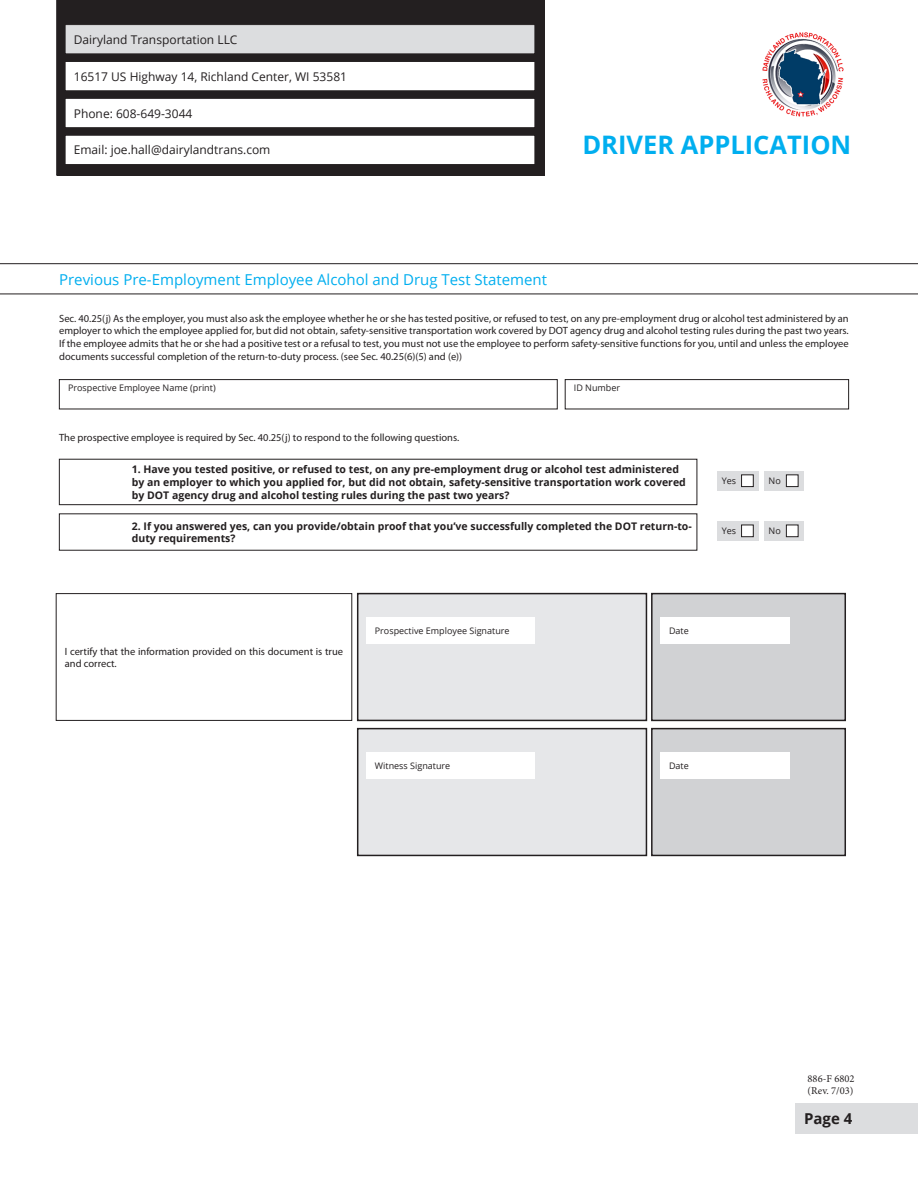
<style>
.page{position:relative;width:918px;height:1188px;background:#fff}
.page>*{position:absolute;margin:0;border:0;box-sizing:border-box;transform-origin:0 0}
.t1{font:700 25.5px "Open Sans";color:#00aeef}
.t2{font:15px "Open Sans";color:#00aeef}
.t3{font:700 15px "Open Sans";color:#231f20}
.t4{font:12px "Open Sans";color:#231f20}
.t5{font:10.5px/12.6px "Myriad Pro";color:#231f20}
.t6{font:700 10.5px/12.6px "Open Sans";color:#231f20}
.t7{font:10.5px "Minion Pro";color:#231f20}
.t8{font:9px "Open Sans";color:#231f20}
</style>
<div class="page">
<div style="left:56px;top:593px;width:296px;height:128px;border:1px solid #231f20"></div>
<div style="left:358px;top:594px;width:288px;height:126px;background:#e6e7e9"></div>
<div style="left:357px;top:593px;width:290px;height:128px;border:2px solid #231f20"></div>
<div style="left:652px;top:594px;width:193px;height:126px;background:#d1d2d4"></div>
<div style="left:651px;top:593px;width:195px;height:128px;border:2px solid #231f20"></div>
<div style="left:661px;top:617px;width:129px;height:26px;background:#fff"></div>
<div style="left:366px;top:617px;width:168px;height:26px;background:#fff"></div>
<div style="left:796px;top:1103px;width:122px;height:31px;background:#dcdddf"></div>
<svg style="left:0;top:264px;width:918px;height:30px"></svg>
<div style="left:56px;top:0;width:489px;height:175px;background:#231f20"></div>
<div style="left:65px;top:25px;width:470px;height:29px;background:#dcdddf"></div>
<div style="left:65px;top:24px;width:470px;height:30px;border:1px solid #231f20"></div>
<div style="left:65px;top:61px;width:470px;height:30px;background:#fff"></div>
<div style="left:65px;top:61px;width:470px;height:30px;border:1px solid #231f20"></div>
<div style="left:65px;top:98px;width:470px;height:30px;background:#fff"></div>
<div style="left:65px;top:98px;width:470px;height:30px;border:1px solid #231f20"></div>
<div style="left:65px;top:135px;width:470px;height:30px;background:#fff"></div>
<div style="left:65px;top:135px;width:470px;height:30px;border:1px solid #231f20"></div>
<img style="left:762px;top:32px;width:82px;height:85px">
<div style="left:59px;top:379px;width:498px;height:30px;border:1px solid #231f20"></div>
<div style="left:565px;top:379px;width:284px;height:30px;border:1px solid #231f20"></div>
<div style="left:59px;top:459px;width:638px;height:46px;border:1px solid #231f20"></div>
<div style="left:764px;top:471px;width:40px;height:19px;background:#dcdddf"></div>
<div style="left:786px;top:475px;width:12px;height:12px;background:#fff"></div>
<div style="left:786px;top:474px;width:12px;height:13px;border:1px solid #231f20"></div>
<div style="left:718px;top:471px;width:41px;height:19px;background:#dcdddf"></div>
<div style="left:742px;top:475px;width:11px;height:12px;background:#fff"></div>
<div style="left:741px;top:474px;width:13px;height:13px;border:1px solid #231f20"></div>
<div style="left:764px;top:521px;width:40px;height:19px;background:#dcdddf"></div>
<div style="left:786px;top:525px;width:12px;height:12px;background:#fff"></div>
<div style="left:786px;top:525px;width:12px;height:12px;border:1px solid #231f20"></div>
<div style="left:718px;top:521px;width:41px;height:19px;background:#dcdddf"></div>
<div style="left:742px;top:525px;width:11px;height:12px;background:#fff"></div>
<div style="left:741px;top:525px;width:13px;height:12px;border:1px solid #231f20"></div>
<div style="left:358px;top:729px;width:288px;height:126px;background:#e6e7e9"></div>
<div style="left:357px;top:728px;width:290px;height:128px;border:2px solid #231f20"></div>
<div style="left:652px;top:729px;width:193px;height:126px;background:#d1d2d4"></div>
<div style="left:651px;top:728px;width:195px;height:128px;border:2px solid #231f20"></div>
<div style="left:661px;top:752px;width:129px;height:26px;background:#fff"></div>
<div style="left:366px;top:752px;width:168px;height:26px;background:#fff"></div>
<p class="t4" style="left:74px;top:31px;width:165px">Dairyland Transportation LLC</p>
<p class="t4" style="left:74px;top:68px;width:275px">16517 US Highway 14, Richland Center, WI 53581</p>
<p class="t4" style="left:74px;top:105px;width:120px">Phone: 608-649-3044</p>
<p class="t4" style="left:74px;top:142px;width:198px">Email: joe.hall@dairylandtrans.com</p>
<p class="t1" style="left:582px;top:127px;width:270px">DRIVER APPLICATION</p>
<p class="t2" style="left:59px;top:269px;width:489px">Previous Pre-Employment Employee Alcohol and Drug Test Statement</p>
<p class="t5" style="left:59px;top:312px;width:791px;text-align:justify">Sec. 40.25(j) As the employer, you must also ask the employee whether he or she has tested positive, or refused to test, on any pre-employment drug or alcohol test administered by an employer to which the employee applied for, but did not obtain, safety-sensitive transportation work covered by DOT agency drug and alcohol testing rules during the past two years.<br>If the employee admits that he or she had a positive test or a refusal to test, you must not use the employee to perform safety-sensitive functions for you, until and unless the employee documents successful completion of the return-to-duty process. (see Sec. 40.25(6)(5) and (e))</p>
<p class="t8" style="left:68px;top:381px;width:149px">Prospective Employee Name (print)</p>
<p class="t8" style="left:574px;top:381px;width:48px">ID Number</p>
<p class="t5" style="left:59px;top:431px;width:402px">The prospective employee is required by Sec. 40.25(j) to respond to the following questions.</p>
<p class="t6" style="left:132px;top:463px;width:556px">1. Have you tested positive, or refused to test, on any pre-employment drug or alcohol test administered by an employer to which you applied for, but did not obtain, safety-sensitive transportation work covered by DOT agency drug and alcohol testing rules during the past two years?</p>
<p class="t8" style="left:722px;top:475px;width:16px">Yes</p>
<p class="t8" style="left:769px;top:475px;width:14px">No</p>
<p class="t6" style="left:132px;top:519px;width:562px">2. If you answered yes, can you provide/obtain proof that you’ve successfully completed the DOT return-to&shy;duty requirements?</p>
<p class="t8" style="left:722px;top:525px;width:16px">Yes</p>
<p class="t8" style="left:769px;top:525px;width:14px">No</p>
<p class="t5" style="left:65px;top:645px;width:280px">I certify that the information provided on this document is true and correct.</p>
<p class="t8" style="left:375px;top:624px;width:136px">Prospective Employee Signature</p>
<p class="t8" style="left:669px;top:624px;width:21px">Date</p>
<p class="t8" style="left:375px;top:759px;width:77px">Witness Signature</p>
<p class="t8" style="left:669px;top:759px;width:21px">Date</p>
<p class="t7" style="left:808px;top:1071px;width:48px">886-F 6802</p>
<p class="t7" style="left:808px;top:1084px;width:47px">(Rev. 7/03)</p>
<p class="t3" style="left:804px;top:1108px;width:50px">Page 4</p>
</div>
